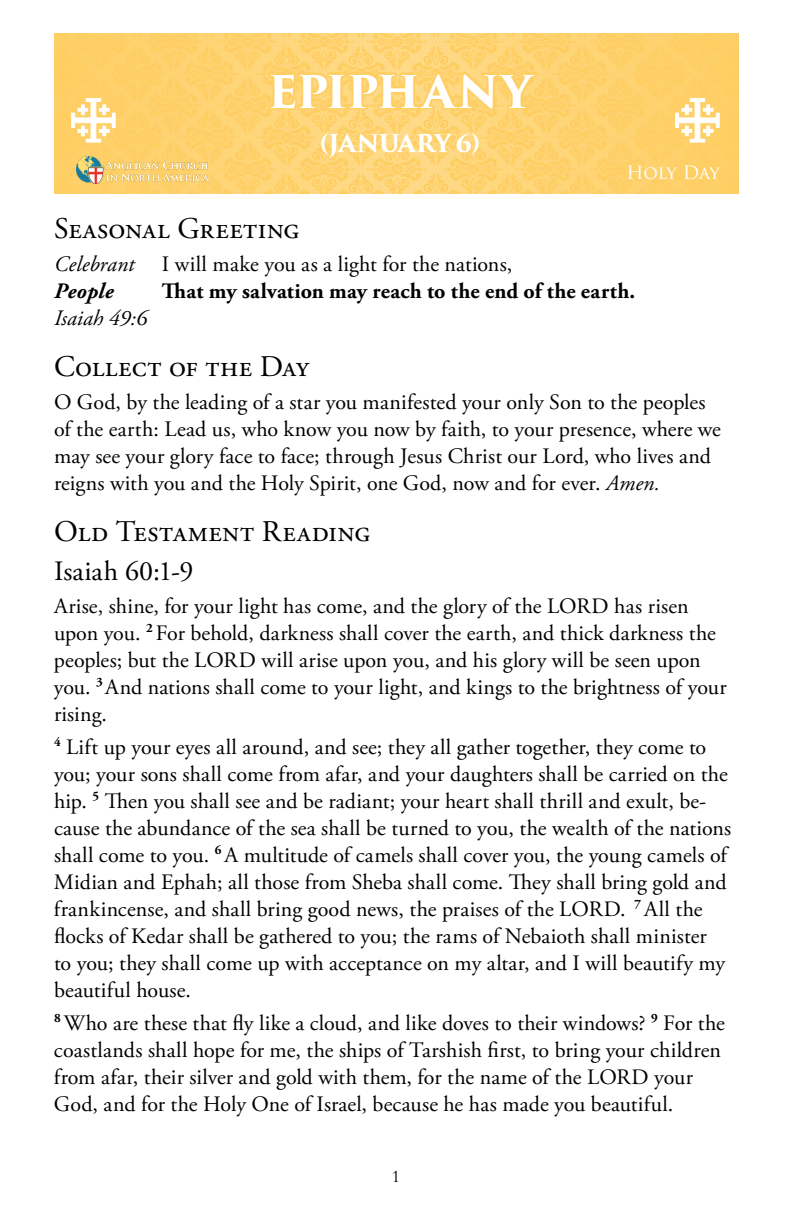
<style>
.page{position:relative;width:792px;height:1224px;background:#fff}
.page>*{position:absolute;margin:0;border:0;box-sizing:border-box;transform-origin:0 0}
.t1{font:700 44px "Trajan Pro 3";letter-spacing:-.02em;color:#fff}
.t2{font:30px "Adobe Garamond Pro";letter-spacing:.015em;color:#000}
.t3{font:28px "Adobe Garamond Pro";color:#000}
.t4{font:700 24px "Trajan Pro 3";letter-spacing:-.03em;color:#fff}
.t5{font:22px/27px "Adobe Garamond Pro";letter-spacing:-.005em;color:#000}
.t6{font:700 22px "Adobe Garamond Pro";letter-spacing:.005em;color:#000}
.t7{font:italic 22px "Adobe Garamond Pro";color:#000}
.t8{font:italic 700 22px "Adobe Garamond Pro";letter-spacing:.01em;color:#000}
.t9{font:18px "Trajan Pro 3";letter-spacing:-.025em;color:#fff}
.t10{font:18px "Garamond";color:#000}
.s1{font-style:italic}
</style>
<div class="page">
<svg style="left:539px;top:33px;width:199px;height:160px;background:#fdd06a"></svg>
<svg style="left:54px;top:33px;width:213px;height:160px;background:#fdd06a"></svg>
<img style="left:76px;top:157px;width:132px;height:27px">
<svg style="left:267px;top:33px;width:272px;height:161px;background:#fed372"></svg>
<svg style="left:72px;top:98px;width:43px;height:44px"></svg>
<svg style="left:676px;top:98px;width:43px;height:44px"></svg>
<h1 class="t1" style="left:268px;top:59px;width:266px">EPIPHANY</h1>
<p class="t4" style="left:320px;top:125px;width:162px">(JANUARY 6)</p>
<p class="t9" style="left:627px;top:160px;width:95px">Holy Day</p>
<h2 class="t2" style="left:54px;top:210px;width:247px">Seasonal Greeting</h2>
<p class="t7" style="left:54px;top:251px;width:82px">Celebrant</p>
<p class="t5" style="left:162px;top:251px;width:352px">I will make you as a light for the nations,</p>
<p class="t8" style="left:54px;top:278px;width:61px">People</p>
<p class="t6" style="left:162px;top:278px;width:475px">That my salvation may reach to the end of the earth.</p>
<p class="t7" style="left:54px;top:305px;width:95px">Isaiah 49:6</p>
<h2 class="t2" style="left:54px;top:348px;width:257px">Collect of the Day</h2>
<p class="t5" style="left:54px;top:389px;width:669px">O God, by the leading of a star you manifested your only Son to the peoples of the earth: Lead us, who know you now by faith, to your presence, where we may see your glory face to face; through Jesus Christ our Lord, who lives and reigns with you and the Holy Spirit, one God, now and for ever. <span class="s1">Amen.</span></p>
<h2 class="t2" style="left:54px;top:513px;width:318px">Old Testament Reading</h2>
<p class="t3" style="left:54px;top:554px;width:141px">Isaiah 60:1-9</p>
<p class="t5" style="left:54px;top:593px;width:674px">Arise, shine, for your light has come, and the glory of the LORD has risen upon you. <sup>2</sup> For behold, darkness shall cover the earth, and thick darkness the peoples; but the LORD will arise upon you, and his glory will be seen upon you. <sup>3</sup> And nations shall come to your light, and kings to the brightness of your rising.</p>
<p class="t5" style="left:54px;top:734px;width:679px"><sup>4</sup> Lift up your eyes all around, and see; they all gather together, they come to you; your sons shall come from afar, and your daughters shall be carried on the hip. <sup>5</sup> Then you shall see and be radiant; your heart shall thrill and exult, be&shy;cause the abundance of the sea shall be turned to you, the wealth of the nations shall come to you. <sup>6</sup> A multitude of camels shall cover you, the young camels of Midian and Ephah; all those from Sheba shall come. They shall bring gold and frankincense, and shall bring good news, the praises of the LORD. <sup>7</sup> All the flocks of Kedar shall be gathered to you; the rams of Nebaioth shall minister<br>to you; they shall come up with acceptance on my altar, and I will beautify my beautiful house.</p>
<p class="t5" style="left:54px;top:1010px;width:672px"><sup>8</sup> Who are these that fly like a cloud, and like doves to their windows? <sup>9</sup> For the coastlands shall hope for me, the ships of Tarshish first, to bring your children from afar, their silver and gold with them, for the name of the LORD your God, and for the Holy One of Israel, because he has made you beautiful.</p>
<p class="t10" style="left:392px;top:1164px;width:10px">1</p>
</div>
